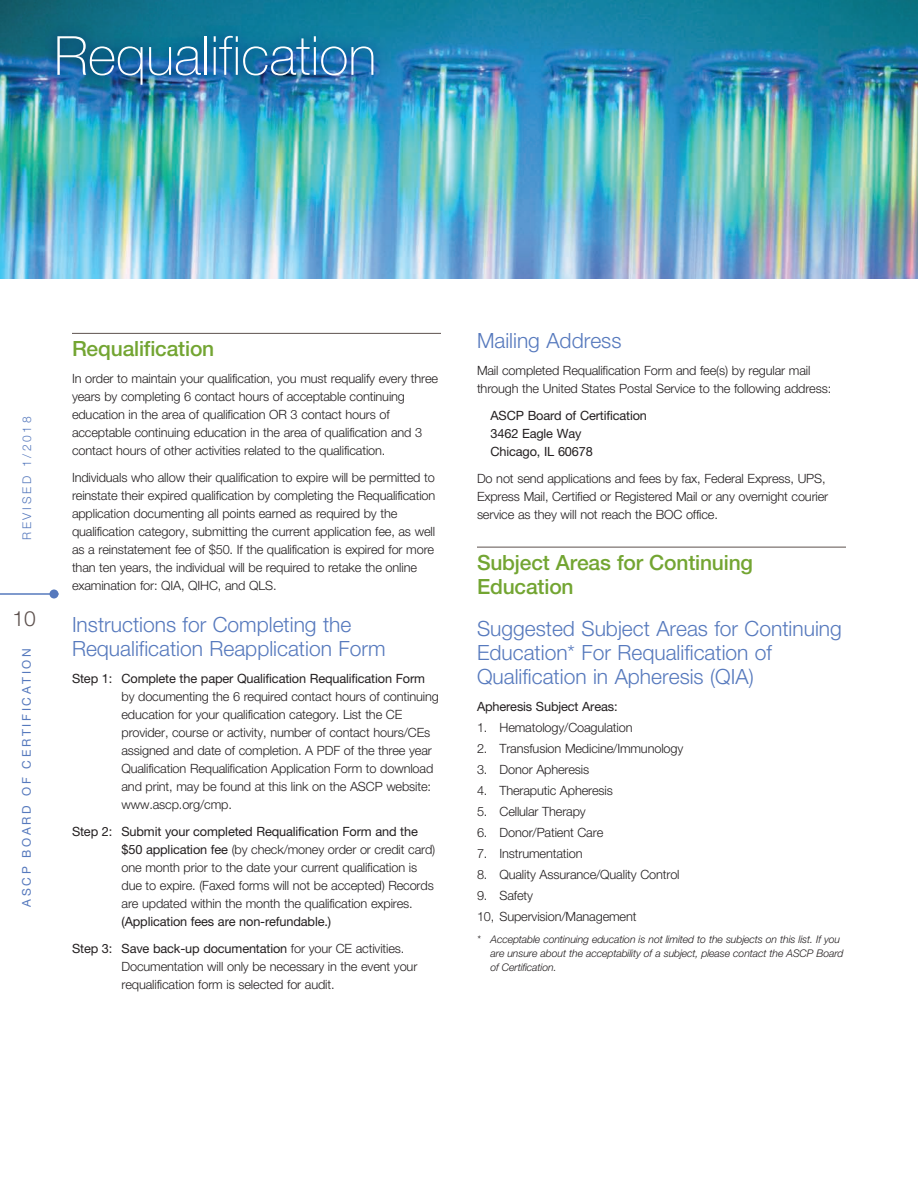
<style>
.page{position:relative;width:918px;height:1188px;background:#fff}
.page>*{position:absolute;margin:0;border:0;box-sizing:border-box;transform-origin:0 0}
.t1{font:100 54px "Helvetica Neue LT Std";color:#fff}
.t2{font:300 21px/24px "Helvetica Neue LT Std";color:#5679bd}
.t3{font:500 21px/24px "Helvetica Neue LT Std";letter-spacing:-.01em;color:#73a532}
.t4{font:300 21px "Helvetica Neue LT Std";color:#5d514e}
.t5{font:300 12.75px/18px "Helvetica Neue LT Std";letter-spacing:-.01em;color:#231f20}
.t6{font:12.75px/18px "Helvetica Neue LT Std";letter-spacing:-.01em;color:#231f20}
.t7{font:12px "Helvetica Neue LT Std";letter-spacing:.22em;color:#5679bd}
.t8{font:300 12px "Helvetica Neue LT Std";letter-spacing:.22em;color:#5679bd}
.t9{font:italic 300 10.5px/13.5px "Helvetica Neue LT Std";letter-spacing:-.01em;color:#231f20}
.s1{font-weight:400}
.s2{font-weight:300}
</style>
<div class="page">
<img style="left:0;top:0;width:918px;height:279px">
<hr style="left:0;top:593px;width:58px;height:2px;background:#5679bd">
<div style="left:50px;top:590px;width:8px;height:8px;background:#5679bd;border-radius:50%"></div>
<img style="left:33px;top:15px;width:817px;height:154px">
<hr style="left:72px;top:333px;width:369px;height:1px;background:#5d514e">
<hr style="left:477px;top:547px;width:369px;height:1px;background:#5d514e">
<h1 class="t1" style="left:54px;top:36px;width:324px">Requalification</h1>
<p class="t8" style="left:23px;top:540px;width:125px;rotate:-90deg">REVISED 1/2018</p>
<h2 class="t4" style="left:12px;top:611px;width:25px">10</h2>
<p class="t7" style="left:22px;top:907px;width:260px;rotate:-90deg">ASCP BOARD OF CERTIFICATION</p>
<h2 class="t3" style="left:72px;top:339px;width:144px">Requalification</h2>
<p class="t5" style="left:72px;top:371px;width:368px">In order to maintain your qualification, you must requalify every three years by completing 6 contact hours of acceptable continuing education in the area of qualification OR 3 contact hours of acceptable continuing education in the area of qualification and 3 contact hours of other activities related to the qualification.</p>
<p class="t5" style="left:72px;top:470px;width:365px">Individuals who allow their qualification to expire will be permitted to reinstate their expired qualification by completing the Requalification application documenting all points earned as required by the qualification category, submitting the current application fee, as well as a reinstatement fee of $50. If the qualification is expired for more than ten years, the individual will be required to retake the online examination for: QIA, QIHC, and QLS.</p>
<h2 class="t2" style="left:72px;top:615px;width:315px">Instructions for Completing the<br>Requalification Reapplication Form</h2>
<p class="t6" style="left:72px;top:671px;width:355px">Step 1: Complete the paper Qualification Requalification Form</p>
<p class="t5" style="left:121px;top:689px;width:319px">by documenting the 6 required contact hours of continuing education for your qualification category. List the CE provider, course or activity, number of contact hours/CEs assigned and date of completion. A PDF of the three year Qualification Requalification Application Form to download and print, may be found at this link on the ASCP website: www.ascp.org/cmp.</p>
<p class="t5" style="left:122px;top:824px;width:315px;text-indent:-50px"><span class="s1">Step 2: Submit your completed Requalification Form and the $50 application fee</span> (by check/money order or credit card) one month prior to the date your current qualification is due to expire. (Faxed forms will not be accepted) Records are updated within the month the qualification expires.</p>
<p class="t6" style="left:72px;top:910px;width:334px;line-height:27px;text-indent:49px">(Application fees are non-refundable.)<br>Step 3: Save back-up documentation <span class="s2">for your CE activities.</span></p>
<p class="t5" style="left:122px;top:959px;width:297px">Documentation will only be necessary in the event your requalification form is selected for audit.</p>
<h2 class="t2" style="left:477px;top:331px;width:146px">Mailing Address</h2>
<p class="t5" style="left:477px;top:363px;width:356px">Mail completed Requalification Form and fee(s) by regular mail through the United States Postal Service to the following address:</p>
<p class="t6" style="left:491px;top:408px;width:158px">ASCP Board of Certification<br>3462 Eagle Way<br>Chicago, IL 60678</p>
<p class="t5" style="left:477px;top:471px;width:353px">Do not send applications and fees by fax, Federal Express, UPS,<br>Express Mail, Certified or Registered Mail or any overnight courier service as they will not reach the BOC office.</p>
<h2 class="t3" style="left:477px;top:553px;width:278px">Subject Areas for Continuing<br>Education</h2>
<h2 class="t2" style="left:477px;top:619px;width:366px">Suggested Subject Areas for Continuing<br>Education* For Requalification of<br>Qualification in Apheresis (QIA)</h2>
<p class="t6" style="left:477px;top:699px;width:142px">Apheresis Subject Areas:</p>
<p class="t5" style="left:477px;top:720px;width:157px">1. Hematology/Coagulation</p>
<p class="t5" style="left:477px;top:741px;width:208px">2. Transfusion Medicine/Immunology</p>
<p class="t5" style="left:477px;top:762px;width:114px">3. Donor Apheresis</p>
<p class="t5" style="left:477px;top:783px;width:137px">4. Theraputic Apheresis</p>
<p class="t5" style="left:477px;top:804px;width:110px">5. Cellular Therapy</p>
<p class="t5" style="left:477px;top:825px;width:128px">6. Donor/Patient Care</p>
<p class="t5" style="left:477px;top:846px;width:107px">7. Instrumentation</p>
<p class="t5" style="left:477px;top:867px;width:204px">8. Quality Assurance/Quality Control</p>
<p class="t5" style="left:477px;top:886px;width:161px;line-height:21px">9. Safety<br>10, Supervision/Management</p>
<p class="t9" style="left:491px;top:934px;width:355px;text-indent:-14px">* Acceptable continuing education is not limited to the subjects on this list. If you are unsure about the acceptability of a subject, please contact the ASCP Board of Certification.</p>
</div>
